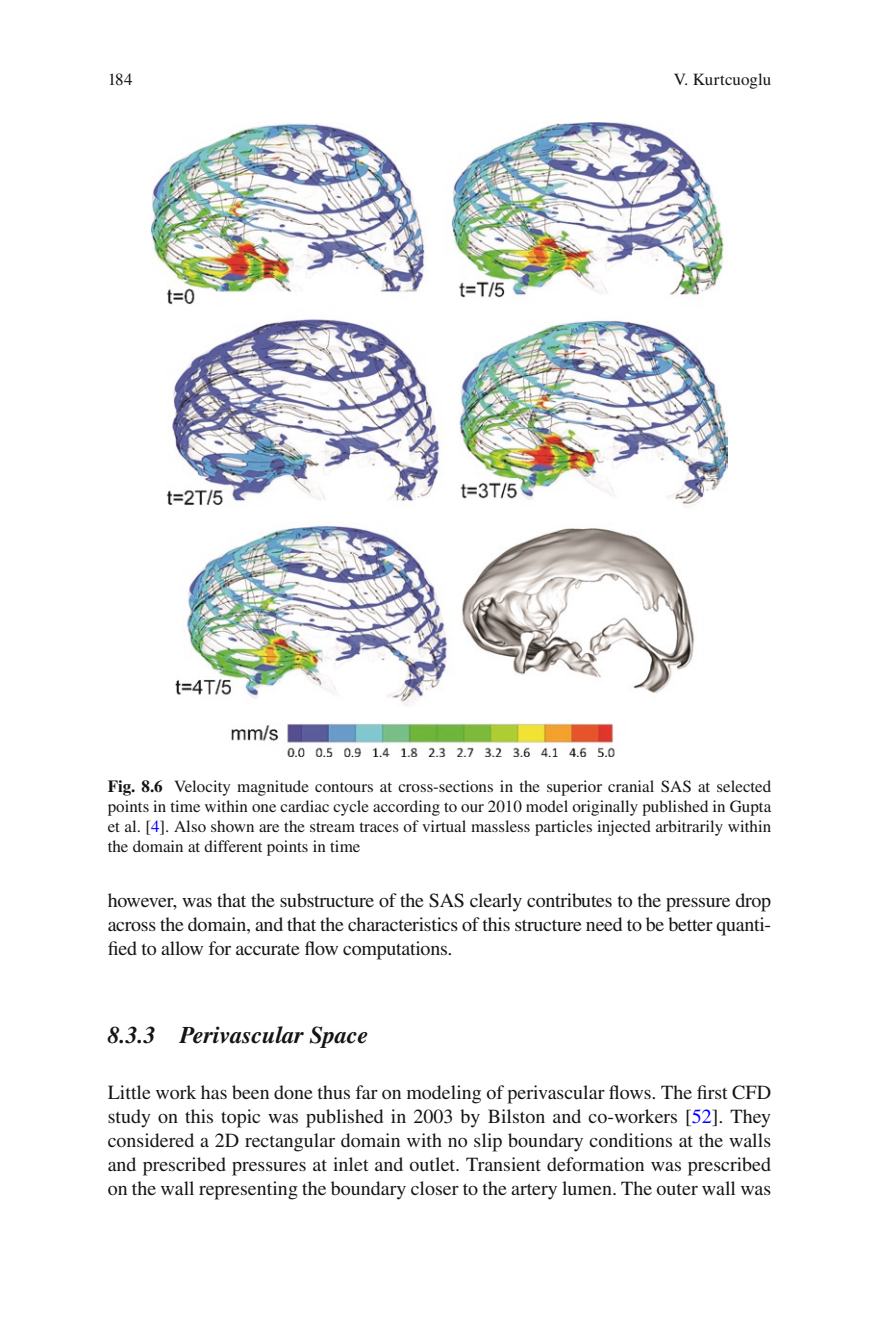
<style>
.page{position:relative;width:879px;height:1333px;background:#fff}
.page>*{position:absolute;margin:0;border:0;box-sizing:border-box;transform-origin:0 0}
.t1{font:italic 700 24px "Times";color:#131413}
.t2{font:20px/24px "Times";letter-spacing:-.01em;color:#131413;text-align:justify}
.t3{font:17px/20px "Times";color:#131413;text-align:justify}
.s1{font-weight:700}
.s2{color:#00f}
</style>
<div class="page">
<img style="left:151px;top:122px;width:576px;height:634px">
<p class="t3" style="left:108px;top:70px;width:26px">184</p>
<p class="t3" style="left:673px;top:70px;width:99px">V. Kurtcuoglu</p>
<p class="t3" style="left:108px;top:776px;width:665px"><span class="s1">Fig. 8.6</span> Velocity magnitude contours at cross-sections in the superior cranial SAS at selected points in time within one cardiac cycle according to our 2010 model originally published in Gupta et al. [<span class="s2">4</span>]. Also shown are the stream traces of virtual massless particles injected arbitrarily within the domain at different points in time</p>
<p class="t2" style="left:108px;top:887px;width:665px">however, was that the substructure of the SAS clearly contributes to the pressure drop across the domain, and that the characteristics of this structure need to be better quanti&shy;fied to allow for accurate flow computations.</p>
<p class="t1" style="left:108px;top:1020px;width:262px">8.3.3 Perivascular Space</p>
<p class="t2" style="left:108px;top:1079px;width:665px">Little work has been done thus far on modeling of perivascular flows. The first CFD study on this topic was published in 2003 by Bilston and co-workers [<span class="s2">52</span>]. They considered a 2D rectangular domain with no slip boundary conditions at the walls and prescribed pressures at inlet and outlet. Transient deformation was prescribed on the wall representing the boundary closer to the artery lumen. The outer wall was</p>
</div>
